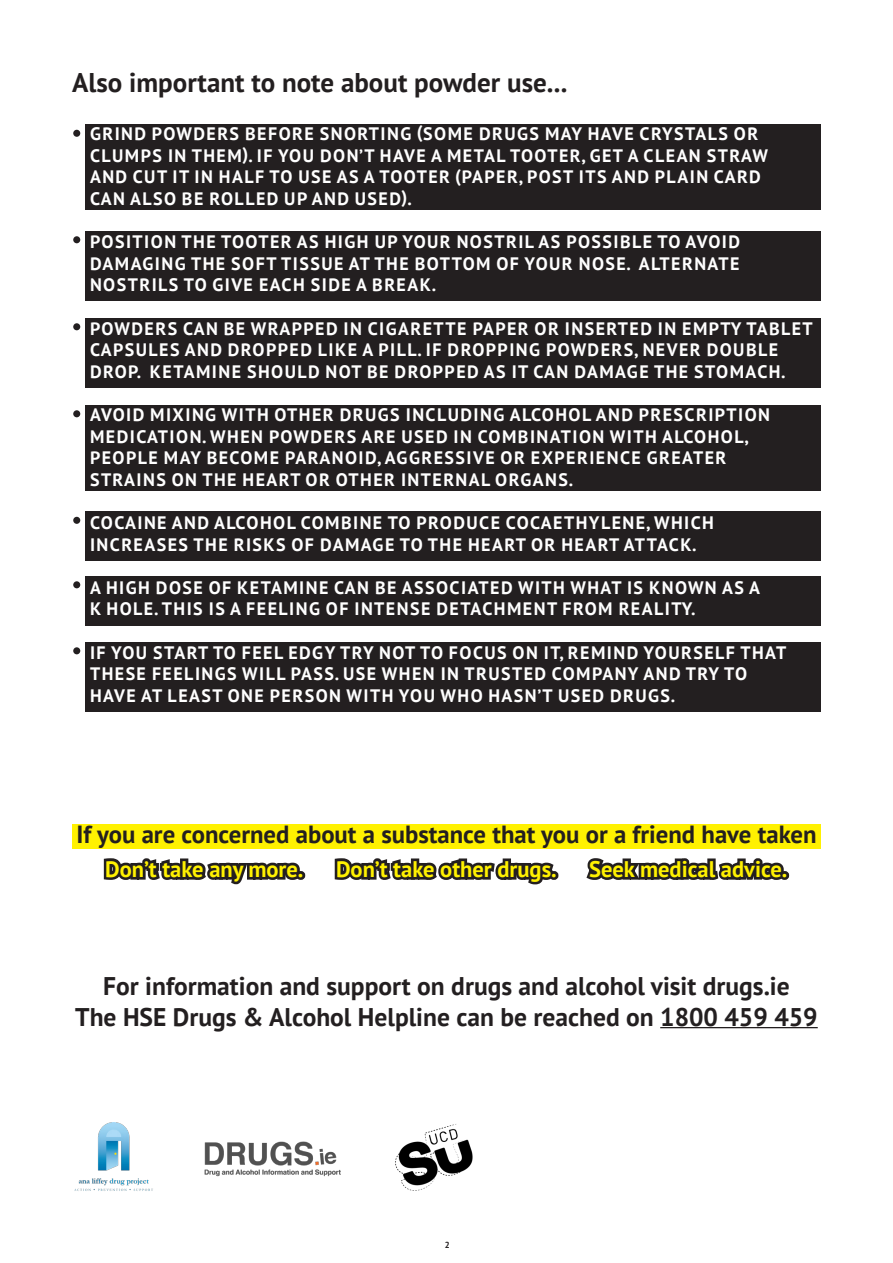
<style>
.page{position:relative;width:893px;height:1263px;background:#fff}
.page>*{position:absolute;margin:0;border:0;box-sizing:border-box;transform-origin:0 0}
.t1{font:700 27px "PT Sans";color:#231f20}
.t2{font:700 25.5px "PT Sans";color:#231f20}
.t3{font:700 24.75px "PT Sans";color:#231f20}
.t4{font:700 22.5px "PT Sans";color:#fff101}
.t5{font:700 18px/21.6px "PT Sans";letter-spacing:.08em;color:#fff}
.t6{font:700 8.7px "PT Sans";color:#231f20}
</style>
<div class="page">
<img style="left:395px;top:1124px;width:78px;height:67px">
<img style="left:204px;top:1141px;width:137px;height:36px">
<img style="left:74px;top:1122px;width:79px;height:69px">
<div style="left:85px;top:124px;width:736px;height:86px;background:#231f20"></div>
<div style="left:73px;top:130px;width:7px;height:7px;background:#231f20;border-radius:50%"></div>
<div style="left:85px;top:231px;width:736px;height:69px;background:#231f20"></div>
<div style="left:73px;top:236px;width:7px;height:7px;background:#231f20;border-radius:50%"></div>
<div style="left:85px;top:318px;width:736px;height:69px;background:#231f20"></div>
<div style="left:73px;top:323px;width:7px;height:7px;background:#231f20;border-radius:50%"></div>
<div style="left:85px;top:405px;width:736px;height:86px;background:#231f20"></div>
<div style="left:73px;top:410px;width:7px;height:7px;background:#231f20;border-radius:50%"></div>
<div style="left:85px;top:511px;width:736px;height:49px;background:#231f20"></div>
<div style="left:73px;top:517px;width:7px;height:7px;background:#231f20;border-radius:50%"></div>
<div style="left:85px;top:576px;width:736px;height:49px;background:#231f20"></div>
<div style="left:73px;top:581px;width:7px;height:7px;background:#231f20;border-radius:50%"></div>
<div style="left:85px;top:642px;width:736px;height:69px;background:#231f20"></div>
<div style="left:73px;top:647px;width:7px;height:7px;background:#231f20;border-radius:50%"></div>
<hr style="left:660px;top:1027px;width:158px;height:1px;background:#231f20">
<svg style="left:103px;top:858px;width:203px;height:27px"></svg>
<svg style="left:334px;top:858px;width:225px;height:27px"></svg>
<svg style="left:586px;top:858px;width:204px;height:22px"></svg>
<div style="left:72px;top:824px;width:749px;height:25px;background:#fff101"></div>
<p class="t1" style="left:72px;top:65px;width:497px">Also important to note about powder use...</p>
<p class="t5" style="left:90px;top:123px;width:680px">GRIND POWDERS BEFORE SNORTING (SOME DRUGS MAY HAVE CRYSTALS OR<br>CLUMPS IN THEM). IF YOU DON’T HAVE A METAL TOOTER, GET A CLEAN STRAW</p>
<p class="t5" style="left:90px;top:166px;width:672px">AND CUT IT IN HALF TO USE AS A TOOTER (PAPER, POST ITS AND PLAIN CARD</p>
<p class="t5" style="left:90px;top:188px;width:323px">CAN ALSO BE ROLLED UP AND USED).</p>
<p class="t5" style="left:90px;top:231px;width:651px">POSITION THE TOOTER AS HIGH UP YOUR NOSTRIL AS POSSIBLE TO AVOID</p>
<p class="t5" style="left:90px;top:252px;width:651px">DAMAGING THE SOFT TISSUE AT THE BOTTOM OF YOUR NOSE. ALTERNATE</p>
<p class="t5" style="left:90px;top:274px;width:348px">NOSTRILS TO GIVE EACH SIDE A BREAK.</p>
<p class="t5" style="left:90px;top:317px;width:724px">POWDERS CAN BE WRAPPED IN CIGARETTE PAPER OR INSERTED IN EMPTY TABLET</p>
<p class="t5" style="left:90px;top:339px;width:697px">CAPSULES AND DROPPED LIKE A PILL. IF DROPPING POWDERS, NEVER DOUBLE<br>DROP. KETAMINE SHOULD NOT BE DROPPED AS IT CAN DAMAGE THE STOMACH.</p>
<p class="t5" style="left:90px;top:404px;width:682px">AVOID MIXING WITH OTHER DRUGS INCLUDING ALCOHOL AND PRESCRIPTION<br>MEDICATION. WHEN POWDERS ARE USED IN COMBINATION WITH ALCOHOL,</p>
<p class="t5" style="left:90px;top:447px;width:638px">PEOPLE MAY BECOME PARANOID, AGGRESSIVE OR EXPERIENCE GREATER</p>
<p class="t5" style="left:90px;top:468px;width:485px">STRAINS ON THE HEART OR OTHER INTERNAL ORGANS.</p>
<p class="t5" style="left:90px;top:512px;width:625px">COCAINE AND ALCOHOL COMBINE TO PRODUCE COCAETHYLENE, WHICH</p>
<p class="t5" style="left:90px;top:533px;width:608px">INCREASES THE RISKS OF DAMAGE TO THE HEART OR HEART ATTACK.</p>
<p class="t5" style="left:90px;top:576px;width:672px">A HIGH DOSE OF KETAMINE CAN BE ASSOCIATED WITH WHAT IS KNOWN AS A<br>K HOLE. THIS IS A FEELING OF INTENSE DETACHMENT FROM REALITY.</p>
<p class="t5" style="left:90px;top:641px;width:698px">IF YOU START TO FEEL EDGY TRY NOT TO FOCUS ON IT, REMIND YOURSELF THAT<br>THESE FEELINGS WILL PASS. USE WHEN IN TRUSTED COMPANY AND TRY TO</p>
<p class="t5" style="left:90px;top:684px;width:587px">HAVE AT LEAST ONE PERSON WITH YOU WHO HASN’T USED DRUGS.</p>
<p class="t3" style="left:76px;top:818px;width:742px">If you are concerned about a substance that you or a friend have taken</p>
<p class="t4" style="left:105px;top:854px;width:200px">Don’t take any more.</p>
<p class="t4" style="left:336px;top:854px;width:222px">Don’t take other drugs.</p>
<p class="t4" style="left:589px;top:854px;width:200px">Seek medical advice.</p>
<p class="t2" style="left:103px;top:969px;width:688px">For information and support on drugs and alcohol visit drugs.ie</p>
<p class="t2" style="left:75px;top:1000px;width:744px">The HSE Drugs &amp; Alcohol Helpline can be reached on 1800 459 459</p>
<p class="t6" style="left:445px;top:1239px;width:6px">2</p>
</div>
